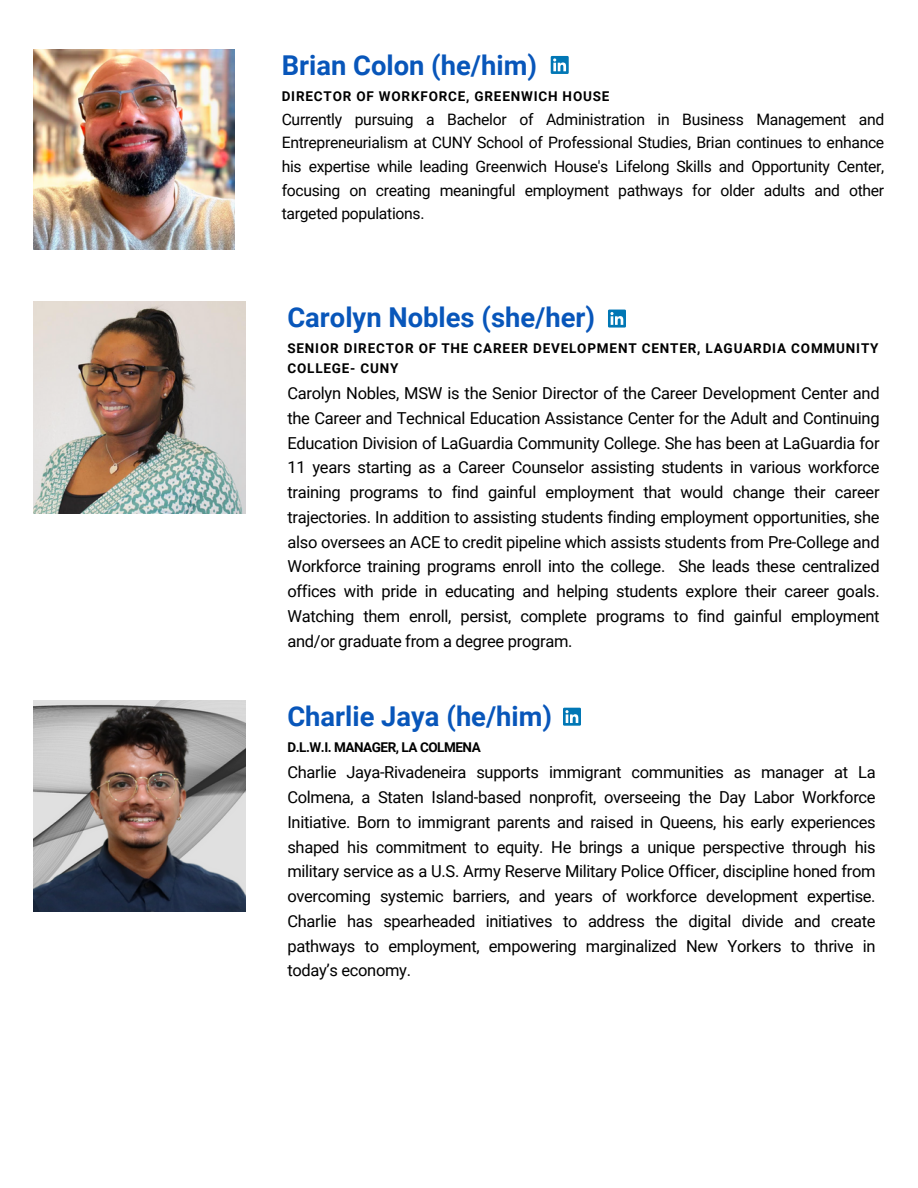
<style>
.page{position:relative;width:918px;height:1188px;background:#fff}
.page>*{position:absolute;margin:0;border:0;box-sizing:border-box;transform-origin:0 0}
.t1{font:700 27.3px "Roboto";color:#0856ba}
.t2{font:16.5px/24.8px "Roboto";letter-spacing:-.02em;color:#000;text-align:justify}
.t3{font:15.75px/23.7px "Roboto";letter-spacing:-.02em;color:#000;text-align:justify}
.t4{font:700 13.5px/20.2px "Roboto";letter-spacing:.06em;color:#000}
.t5{font:700 13.5px "Roboto";letter-spacing:-.035em;color:#000}
</style>
<div class="page">
<img style="left:34px;top:49px;width:200px;height:201px">
<svg style="left:551px;top:56px;width:18px;height:18px"></svg>
<svg style="left:553px;top:58px;width:13px;height:13px"></svg>
<img style="left:34px;top:302px;width:212px;height:212px">
<div style="left:608px;top:310px;width:18px;height:18px;background:#0177b5"></div>
<svg style="left:610px;top:312px;width:13px;height:13px"></svg>
<div style="left:563px;top:708px;width:18px;height:18px;background:#0177b5"></div>
<svg style="left:565px;top:710px;width:13px;height:13px"></svg>
<img style="left:34px;top:700px;width:212px;height:212px">
<p class="t1" style="left:282px;top:50px;width:257px">Brian Colon (he/him)</p>
<p class="t3" style="left:282px;top:108px;width:604px">Currently pursuing a Bachelor of Administration in Business Management and Entrepreneurialism at CUNY School of Professional Studies, Brian continues to enhance his expertise while leading Greenwich House's Lifelong Skills and Opportunity Center, focusing on creating meaningful employment pathways for older adults and other targeted populations.</p>
<h1 class="t4" style="left:282px;top:86px;width:329px">DIRECTOR OF WORKFORCE, GREENWICH HOUSE</h1>
<h2 class="t1" style="left:287px;top:302px;width:309px">Carolyn Nobles (she/her)</h2>
<h1 class="t4" style="left:287px;top:338px;width:593px">SENIOR DIRECTOR OF THE CAREER DEVELOPMENT CENTER, LAGUARDIA COMMUNITY<br>COLLEGE- CUNY</h1>
<p class="t2" style="left:287px;top:381px;width:594px">Carolyn Nobles, MSW is the Senior Director of the Career Development Center and the Career and Technical Education Assistance Center for the Adult and Continuing Education Division of LaGuardia Community College. She has been at LaGuardia for 11 years starting as a Career Counselor assisting students in various workforce training programs to find gainful employment that would change their career trajectories. In addition to assisting students finding employment opportunities, she also oversees an ACE to credit pipeline which assists students from Pre-College and Workforce training programs enroll into the college. She leads these centralized offices with pride in educating and helping students explore their career goals.<br>Watching them enroll, persist, complete programs to find gainful employment and/or graduate from a degree program.</p>
<p class="t1" style="left:287px;top:701px;width:266px">Charlie Jaya (he/him)</p>
<h2 class="t2" style="left:287px;top:760px;width:590px">Charlie Jaya-Rivadeneira supports immigrant communities as manager at La Colmena, a Staten Island-based nonprofit, overseeing the Day Labor Workforce Initiative. Born to immigrant parents and raised in Queens, his early experiences shaped his commitment to equity. He brings a unique perspective through his military service as a U.S. Army Reserve Military Police Officer, discipline honed from overcoming systemic barriers, and years of workforce development expertise.<br>Charlie has spearheaded initiatives to address the digital divide and create pathways to employment, empowering marginalized New Yorkers to thrive in today’s economy.</h2>
<p class="t5" style="left:287px;top:740px;width:195px">D.L.W.I. MANAGER, LA COLMENA</p>
</div>
